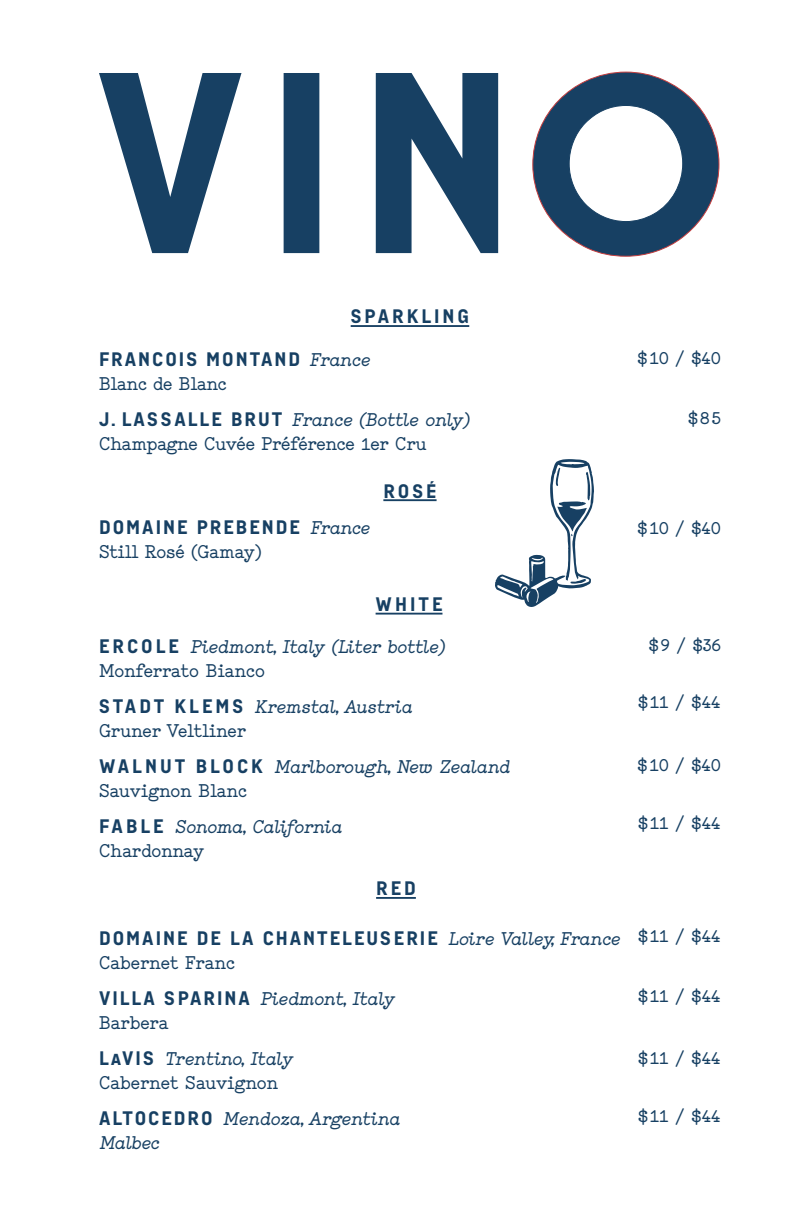
<style>
.page{position:relative;width:792px;height:1224px;background:#fff}
.page>*{position:absolute;margin:0;border:0;box-sizing:border-box;transform-origin:0 0}
.t1{font:italic 700 20px "Studio";letter-spacing:-.01em;color:#174063}
.t2{font:700 20px "Studio";letter-spacing:-.005em;color:#174063}
.t3{font:20px "Audimat 3000 Regulier";letter-spacing:.1em;color:#174063}
.t4{font:20px "Audimat 3000 Regulier";letter-spacing:.15em;color:#174063}
.s1{font-family:"Studio";font-weight:700;font-style:italic}
.s2{font-family:"Audimat 3000 Regulier";font-weight:400;font-style:normal}
</style>
<div class="page">
<hr style="left:376px;top:613px;width:66px;height:2px;background:#174063">
<hr style="left:376px;top:897px;width:40px;height:2px;background:#174063">
<hr style="left:351px;top:325px;width:118px;height:2px;background:#174063">
<hr style="left:383px;top:499px;width:54px;height:2px;background:#174063">
<svg style="left:495px;top:459px;width:99px;height:148px"></svg>
<svg style="left:99px;top:73px;width:399px;height:180px"></svg>
<svg style="left:533px;top:72px;width:186px;height:184px"></svg>
<p class="t4" style="left:351px;top:304px;width:120px">SPARKLING</p>
<p class="t3" style="left:99px;top:347px;width:272px">FRANCOIS MONTAND <span class="s1">France</span></p>
<p class="t2" style="left:99px;top:373px;width:129px">Blanc de Blanc</p>
<p class="t1" style="left:99px;top:409px;width:372px"><span class="s2">J. LASSALLE BRUT</span> France (Bottle only)</p>
<p class="t2" style="left:99px;top:433px;width:329px">Champagne Cuvée Préférence 1er Cru</p>
<p class="t3" style="left:99px;top:515px;width:272px">DOMAINE PREBENDE <span class="s1">France</span></p>
<p class="t2" style="left:99px;top:541px;width:164px">Still Rosé (Gamay)</p>
<p class="t3" style="left:383px;top:479px;width:55px">ROSÉ</p>
<p class="t3" style="left:376px;top:592px;width:68px">WHITE</p>
<p class="t1" style="left:99px;top:636px;width:347px"><span class="s2">ERCOLE</span> Piedmont, Italy (Liter bottle)</p>
<p class="t2" style="left:99px;top:660px;width:168px">Monferrato Bianco</p>
<p class="t1" style="left:99px;top:696px;width:315px"><span class="s2">S TADT KLEM S</span> Kremstal, Austria</p>
<p class="t2" style="left:99px;top:720px;width:149px">Gruner Veltliner</p>
<p class="t1" style="left:99px;top:756px;width:412px"><span class="s2">WALNUT BLOCK</span> Marlborough, New Zealand</p>
<p class="t2" style="left:99px;top:780px;width:150px">Sauvignon Blanc</p>
<p class="t1" style="left:99px;top:816px;width:244px"><span class="s2">FA B L E</span> Sonoma, California</p>
<p class="t2" style="left:99px;top:840px;width:107px">Chardonnay</p>
<p class="t3" style="left:376px;top:876px;width:41px">RED</p>
<p class="t3" style="left:99px;top:926px;width:523px">DOMAINE DE LA CHANTELEUSERIE <span class="s1">Loire Valley, France</span></p>
<p class="t2" style="left:99px;top:952px;width:138px">Cabernet Franc</p>
<p class="t1" style="left:99px;top:988px;width:297px"><span class="s2">VILLA S PARINA</span> Piedmont, Italy</p>
<p class="t2" style="left:99px;top:1012px;width:71px">Barbera</p>
<p class="t1" style="left:99px;top:1048px;width:195px"><span class="s2">LaVIS</span> Trentino, Italy</p>
<p class="t2" style="left:99px;top:1072px;width:181px">Cabernet Sauvignon</p>
<p class="t1" style="left:99px;top:1108px;width:302px"><span class="s2">ALTOCEDRO</span> Mendoza, Argentina</p>
<p class="t1" style="left:99px;top:1132px;width:62px">Malbec</p>
<p class="t2" style="left:638px;top:347px;width:85px">$10 / $40</p>
<p class="t2" style="left:688px;top:407px;width:34px">$85</p>
<p class="t2" style="left:638px;top:517px;width:85px">$10 / $40</p>
<p class="t2" style="left:649px;top:634px;width:74px">$9 / $36</p>
<p class="t2" style="left:638px;top:691px;width:84px">$11 / $44</p>
<p class="t2" style="left:638px;top:754px;width:85px">$10 / $40</p>
<p class="t2" style="left:638px;top:812px;width:84px">$11 / $44</p>
<p class="t2" style="left:638px;top:925px;width:84px">$11 / $44</p>
<p class="t2" style="left:638px;top:985px;width:84px">$11 / $44</p>
<p class="t2" style="left:638px;top:1047px;width:84px">$11 / $44</p>
<p class="t2" style="left:638px;top:1104px;width:84px">$11 / $44</p>
</div>
